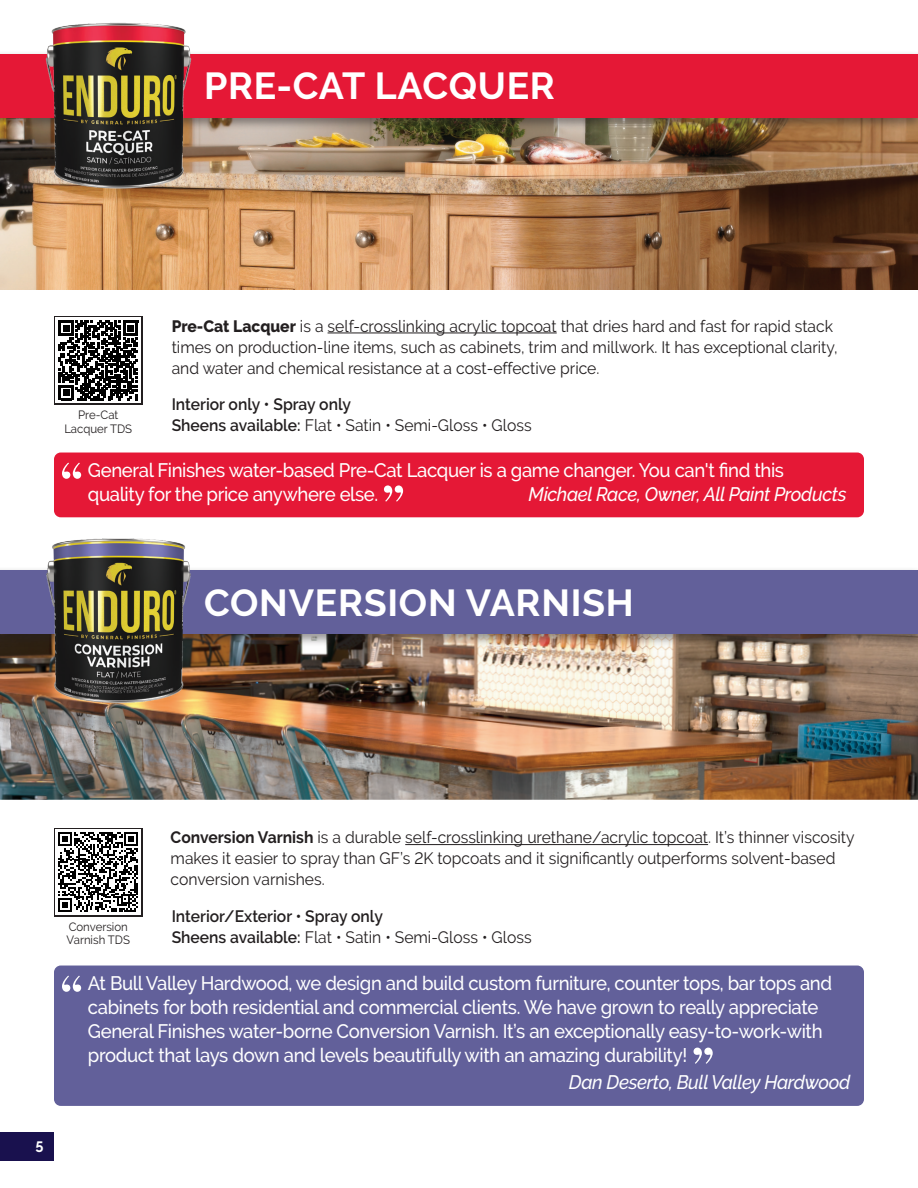
<style>
.page{position:relative;width:918px;height:1188px;background:#fff}
.page>*{position:absolute;margin:0;border:0;box-sizing:border-box;transform-origin:0 0}
.t1{font:700 37.5px "Raleway";letter-spacing:.02em;color:#fff}
.t2{font:500 19.5px/24px "Raleway";letter-spacing:-.02em;color:#fff;scale:.95 1}
.t3{font:italic 500 19.5px "Raleway";letter-spacing:-.02em;color:#fff;scale:.95 1}
.t4{font:16.5px/21px "Raleway";color:#231f20;scale:.95 1}
.t5{font:600 16.5px "Raleway";color:#231f20;scale:.95 1}
.t6{font:700 15px "Raleway";color:#fff;scale:.95 1}
.t7{font:12px/13.5px "Raleway";color:#231f20;text-align:center;scale:.95 1}
.s1{font-weight:800}
.s2{font-weight:600}
.s3{font-weight:700}
</style>
<div class="page">
<img style="left:0;top:647px;width:918px;height:153px">
<div style="left:0;top:566px;width:918px;height:81px;background:#231f20;opacity:.47"></div>
<div style="left:0;top:570px;width:918px;height:64px;background:#62609a"></div>
<img style="left:39px;top:538px;width:161px;height:179px">
<hr style="left:328px;top:333px;width:229px;height:1px;background:#231f20">
<hr style="left:405px;top:844px;width:303px;height:1px;background:#231f20">
<svg style="left:54px;top:316px;width:89px;height:89px"></svg>
<svg style="left:56px;top:318px;width:85px;height:85px"></svg>
<svg style="left:59px;top:321px;width:79px;height:79px"></svg>
<svg style="left:54px;top:828px;width:89px;height:88px"></svg>
<div style="left:56px;top:830px;width:85px;height:85px;background:#fff"></div>
<svg style="left:58px;top:832px;width:80px;height:80px"></svg>
<div style="left:910px;top:712px;width:8px;height:81px;background:#231f20;opacity:.47"></div>
<hr style="left:917px;top:716px;width:1px;height:64px;background:#000002">
<img style="left:0;top:131px;width:918px;height:158px">
<div style="left:0;top:51px;width:918px;height:80px;background:#231f20;opacity:.47"></div>
<div style="left:0;top:54px;width:918px;height:64px;background:#e51836"></div>
<img style="left:39px;top:22px;width:161px;height:178px">
<div style="left:54px;top:453px;width:810px;height:64px;background:#e51836;border-radius:7px"></div>
<svg style="left:62px;top:463px;width:19px;height:16px"></svg>
<svg style="left:384px;top:485px;width:19px;height:17px"></svg>
<div style="left:54px;top:966px;width:810px;height:140px;background:#62609a;border-radius:7px"></div>
<svg style="left:62px;top:976px;width:19px;height:16px"></svg>
<svg style="left:694px;top:1048px;width:19px;height:16px"></svg>
<div style="left:0;top:1133px;width:54px;height:28px;background:#19114e"></div>
<p class="t1" style="left:204px;top:65px;width:352px">PRE-CAT LACQUER</p>
<p class="t7" style="left:64px;top:408px;width:73px">Pre-Cat<br>Lacquer TDS</p>
<p class="t4" style="left:172px;top:315px;width:703px"><span class="s1">Pre-Cat Lacquer</span> is a self-crosslinking acrylic topcoat that dries hard and fast for rapid stack times on production-line items, such as cabinets, trim and millwork. It has exceptional clarity, and water and chemical resistance at a cost-effective price.</p>
<p class="t5" style="left:172px;top:394px;width:190px">Interior only • Spray only</p>
<p class="t4" style="left:172px;top:414px;width:380px"><span class="s2">Sheens available:</span> Flat • Satin • Semi-Gloss • Gloss</p>
<p class="t2" style="left:88px;top:458px;width:734px">General Finishes water-based Pre-Cat Lacquer is a game changer. You can't find this</p>
<p class="t2" style="left:88px;top:482px;width:307px">quality for the price anywhere else.</p>
<p class="t3" style="left:529px;top:483px;width:336px">Michael Race, Owner, All Paint Products</p>
<p class="t1" style="left:204px;top:582px;width:431px">CONVERSION VARNISH</p>
<p class="t6" style="left:36px;top:1139px;width:10px">5</p>
<p class="t7" style="left:67px;top:920px;width:68px;text-align:left">Conversion<br>Varnish TDS</p>
<p class="t4" style="left:171px;top:827px;width:722px"><span class="s3">Conversion Varnish</span> is a durable self-crosslinking urethane/acrylic topcoat. It’s thinner viscosity makes it easier to spray than GF’s 2K topcoats and it significantly outperforms solvent-based conversion varnishes.</p>
<p class="t5" style="left:172px;top:906px;width:224px">Interior/Exterior • Spray only</p>
<p class="t4" style="left:172px;top:926px;width:380px"><span class="s2">Sheens available:</span> Flat • Satin • Semi-Gloss • Gloss</p>
<p class="t2" style="left:88px;top:971px;width:785px">At Bull Valley Hardwood, we design and build custom furniture, counter tops, bar tops and cabinets for both residential and commercial clients. We have grown to really appreciate General Finishes water-borne Conversion Varnish. It’s an exceptionally easy-to-work-with product that lays down and levels beautifully with an amazing durability!</p>
<p class="t3" style="left:569px;top:1071px;width:298px">Dan Deserto, Bull Valley Hardwood</p>
</div>
